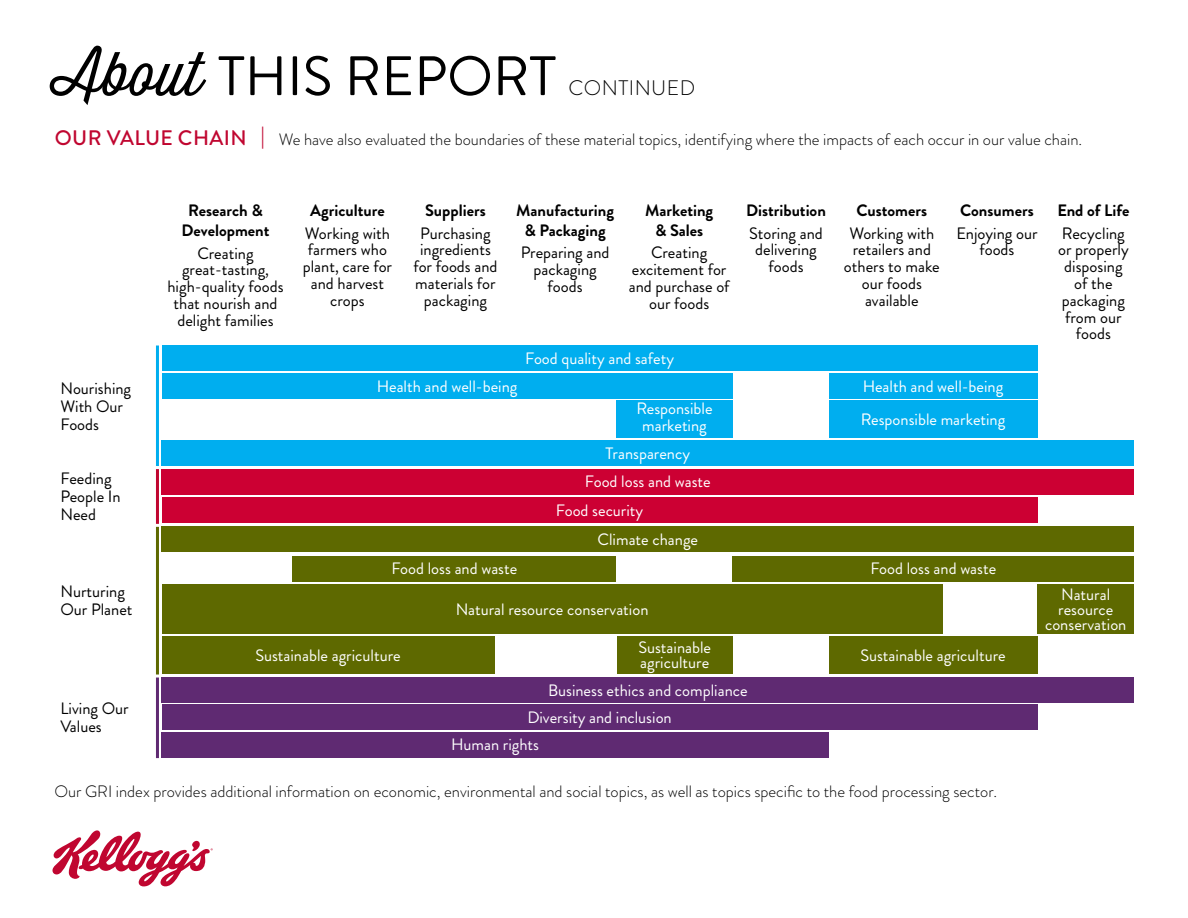
<style>
.page{position:relative;width:1188px;height:918px;background:#fff}
.page>*{position:absolute;margin:0;border:0;box-sizing:border-box;transform-origin:0 0}
.t1{font:55.5px "Brandon Grotesque";color:#000}
.t2{font:300 21px "Brandon Grotesque";letter-spacing:.02em;color:#000}
.t3{font:16.5px/16.8px "Brandon Grotesque";color:#000;text-align:center}
.t4{font:16.5px/15px "Brandon Grotesque";color:#fff;text-align:center}
.t5{font:300 16.5px "Brandon Grotesque";color:#000}
.t6{font:700 16.5px/19.8px "Brandon Grotesque";color:#000;text-align:center}
.s1{font-family:"Thirsty Script";font-weight:300;font-size:60px}
.s2{font-weight:500;font-size:21px;color:#c00630}
</style>
<div class="page">
<svg style="left:53px;top:830px;width:160px;height:56px"></svg>
<hr style="left:156px;top:346px;width:3px;height:120px;background:#00aeef">
<hr style="left:156px;top:469px;width:3px;height:55px;background:#c00630">
<hr style="left:156px;top:527px;width:3px;height:148px;background:#5e6900">
<hr style="left:156px;top:678px;width:3px;height:80px;background:#5f2a72">
<div style="left:162px;top:345px;width:876px;height:26px;background:#00aeef"></div>
<div style="left:162px;top:373px;width:571px;height:26px;background:#00aeef"></div>
<div style="left:616px;top:401px;width:117px;height:37px;background:#00aeef"></div>
<div style="left:829px;top:373px;width:209px;height:26px;background:#00aeef"></div>
<div style="left:162px;top:440px;width:972px;height:26px;background:#00aeef"></div>
<div style="left:829px;top:401px;width:209px;height:37px;background:#00aeef"></div>
<div style="left:162px;top:469px;width:972px;height:25px;background:#c03"></div>
<div style="left:162px;top:497px;width:876px;height:26px;background:#c03"></div>
<div style="left:162px;top:527px;width:972px;height:25px;background:#5e6900"></div>
<div style="left:293px;top:556px;width:323px;height:25px;background:#5e6900"></div>
<div style="left:733px;top:556px;width:401px;height:25px;background:#5e6900"></div>
<div style="left:162px;top:584px;width:781px;height:50px;background:#5e6900"></div>
<div style="left:1038px;top:584px;width:96px;height:50px;background:#5e6900"></div>
<div style="left:162px;top:636px;width:332px;height:38px;background:#5e6900"></div>
<div style="left:617px;top:636px;width:116px;height:38px;background:#5e6900"></div>
<div style="left:829px;top:636px;width:209px;height:38px;background:#5e6900"></div>
<div style="left:162px;top:677px;width:972px;height:26px;background:#5f2a72"></div>
<div style="left:162px;top:705px;width:876px;height:25px;background:#5f2a72"></div>
<div style="left:162px;top:732px;width:667px;height:25px;background:#5f2a72"></div>
<h1 class="t1" style="left:54px;top:38px;width:504px"><span class="s1">About</span> THIS REPORT</h1>
<p class="t2" style="left:569px;top:74px;width:128px">CONTINUED</p>
<p class="t5" style="left:55px;top:128px;width:1029px"><span class="s2">OUR VALUE CHAIN |</span> We have also evaluated the boundaries of these material topics, identifying where the impacts of each occur in our value chain.</p>
<p class="t6" style="left:182px;top:201px;width:89px">Research &amp;<br>Development</p>
<p class="t3" style="left:167px;top:245px;width:118px">Creating great-tasting, high-quality foods that nourish and delight families</p>
<p class="t6" style="left:310px;top:201px;width:76px">Agriculture</p>
<p class="t3" style="left:303px;top:225px;width:91px">Working with farmers who plant, care for and harvest crops</p>
<p class="t6" style="left:425px;top:201px;width:62px">Suppliers</p>
<p class="t3" style="left:413px;top:225px;width:86px">Purchasing ingredients for foods and materials for packaging</p>
<p class="t6" style="left:516px;top:201px;width:99px">Manufacturing &amp; Packaging</p>
<p class="t3" style="left:521px;top:245px;width:90px">Preparing and packaging foods</p>
<p class="t6" style="left:645px;top:201px;width:70px">Marketing &amp; Sales</p>
<p class="t3" style="left:629px;top:245px;width:102px">Creating excitement for and purchase of our foods</p>
<p class="t6" style="left:746px;top:201px;width:81px">Distribution</p>
<p class="t3" style="left:749px;top:225px;width:75px">Storing and delivering foods</p>
<p class="t6" style="left:857px;top:201px;width:72px">Customers</p>
<p class="t3" style="left:844px;top:225px;width:97px">Working with retailers and others to make our foods available</p>
<p class="t6" style="left:960px;top:201px;width:75px">Consumers</p>
<p class="t3" style="left:956px;top:225px;width:83px">Enjoying our foods</p>
<p class="t6" style="left:1057px;top:201px;width:74px">End of Life</p>
<p class="t3" style="left:1058px;top:225px;width:72px">Recycling or properly disposing of the packaging from our foods</p>
<p class="t4" style="left:525px;top:351px;width:150px">Food quality and safety</p>
<p class="t3" style="left:61px;top:380px;width:72px;line-height:18px;text-align:left">Nourishing<br>With Our<br>Foods</p>
<p class="t4" style="left:377px;top:379px;width:142px">Health and well-being</p>
<p class="t4" style="left:636px;top:401px;width:78px;line-height:16.5px">Responsible marketing</p>
<p class="t4" style="left:863px;top:379px;width:142px">Health and well-being</p>
<p class="t4" style="left:861px;top:412px;width:146px">Responsible marketing</p>
<p class="t4" style="left:606px;top:446px;width:86px">Transparency</p>
<p class="t3" style="left:61px;top:470px;width:61px;line-height:18px;text-align:left">Feeding<br>People In<br>Need</p>
<p class="t4" style="left:556px;top:468px;width:156px;line-height:28.5px;text-align:left;text-indent:29px">Food loss and waste<br>Food security</p>
<p class="t4" style="left:598px;top:532px;width:102px">Climate change</p>
<p class="t3" style="left:61px;top:583px;width:74px;line-height:18px;text-align:left">Nurturing<br>Our Planet</p>
<p class="t4" style="left:391px;top:562px;width:127px">Food loss and waste</p>
<p class="t4" style="left:870px;top:562px;width:127px">Food loss and waste</p>
<p class="t4" style="left:456px;top:602px;width:194px">Natural resource conservation</p>
<p class="t4" style="left:1045px;top:587px;width:83px">Natural resource conservation</p>
<p class="t3" style="left:61px;top:699px;width:70px;line-height:18px;text-align:left">Living Our<br>Values</p>
<p class="t4" style="left:255px;top:648px;width:147px">Sustainable agriculture</p>
<p class="t4" style="left:638px;top:640px;width:74px;text-align:left">Sustainable agriculture</p>
<p class="t4" style="left:860px;top:648px;width:147px">Sustainable agriculture</p>
<p class="t4" style="left:548px;top:683px;width:201px">Business ethics and compliance</p>
<p class="t4" style="left:527px;top:710px;width:146px">Diversity and inclusion</p>
<p class="t4" style="left:451px;top:737px;width:89px">Human rights</p>
<p class="t5" style="left:55px;top:780px;width:944px">Our GRI index provides additional information on economic, environmental and social topics, as well as topics specific to the food processing sector.</p>
</div>
